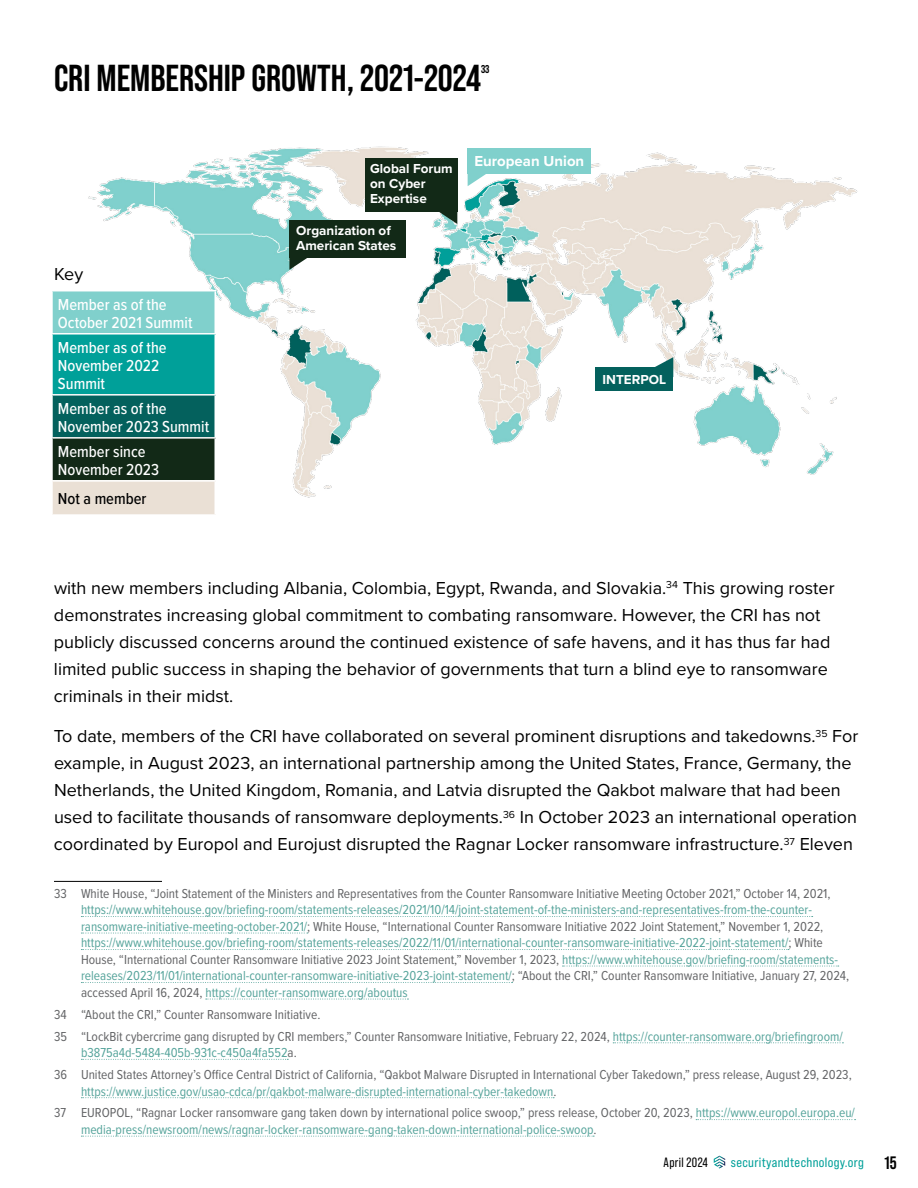
<style>
.page{position:relative;width:918px;height:1188px;background:#fff}
.page>*{position:absolute;margin:0;border:0;box-sizing:border-box;transform-origin:0 0}
.t1{font:700 37.5px "Bebas Neue Pro";color:#000}
.t2{font:18px/27px "Proxima Nova";color:#000}
.t3{font:500 16.5px/18px "Proxima Nova Cond";color:#fff}
.t4{font:500 16.5px "Proxima Nova Cond";color:#000}
.t5{font:700 15px "Proxima Nova";color:#fff}
.t6{font:13.5px/16.5px "Proxima Nova Cond";color:#56a49b}
.t7{font:13.5px/21.9px "Proxima Nova Cond";color:#636466}
.t8{font:700 13.5px/15px "Proxima Nova";color:#fff}
.t9{font:13.5px "Bebas Neue Pro Sm E Rg";letter-spacing:.025em;color:#00a099}
.t10{font:13.5px "Bebas Neue Pro";letter-spacing:.025em;color:#000}
.t11{font:700 11.4px "Bebas Neue Pro";color:#000}
.s1{color:#636466}
.s2{color:#56a49b}
.s3{font-family:"Bebas Neue Pro";font-weight:700;font-size:18px;color:#000}
</style>
<div class="page">
<svg style="left:714px;top:1156px;width:11px;height:12px"></svg>
<hr style="left:54px;top:881px;width:108px;height:1px;background:#000">
<svg style="left:81px;top:916px;width:732px;height:1px"></svg>
<svg style="left:81px;top:933px;width:227px;height:1px"></svg>
<svg style="left:81px;top:949px;width:708px;height:1px"></svg>
<svg style="left:563px;top:966px;width:276px;height:1px"></svg>
<svg style="left:81px;top:982px;width:432px;height:1px"></svg>
<svg style="left:206px;top:999px;width:202px;height:1px"></svg>
<svg style="left:613px;top:1042px;width:230px;height:1px"></svg>
<svg style="left:81px;top:1059px;width:207px;height:1px"></svg>
<svg style="left:81px;top:1097px;width:473px;height:1px"></svg>
<svg style="left:696px;top:1119px;width:160px;height:1px"></svg>
<svg style="left:81px;top:1136px;width:513px;height:1px"></svg>
<img style="left:88px;top:146px;width:770px;height:352px">
<div style="left:468px;top:148px;width:123px;height:26px;background:#80d0cc"></div>
<div style="left:289px;top:220px;width:117px;height:37px;background:#122917"></div>
<div style="left:52px;top:291px;width:163px;height:43px;background:#80d0cc"></div>
<div style="left:52px;top:334px;width:163px;height:61px;background:#00a099"></div>
<div style="left:52px;top:395px;width:163px;height:43px;background:#04615d"></div>
<div style="left:52px;top:438px;width:163px;height:43px;background:#122917"></div>
<div style="left:52px;top:481px;width:163px;height:34px;background:#eae0d5"></div>
<hr style="left:51px;top:290px;width:165px;height:1px;background:#fff">
<hr style="left:51px;top:291px;width:2px;height:42px;background:#fff">
<hr style="left:214px;top:291px;width:2px;height:42px;background:#fff">
<hr style="left:51px;top:333px;width:165px;height:2px;background:#fff">
<hr style="left:51px;top:335px;width:2px;height:59px;background:#fff">
<hr style="left:214px;top:335px;width:2px;height:59px;background:#fff">
<hr style="left:51px;top:394px;width:165px;height:2px;background:#fff">
<hr style="left:51px;top:396px;width:2px;height:41px;background:#fff">
<hr style="left:214px;top:396px;width:2px;height:41px;background:#fff">
<hr style="left:51px;top:437px;width:165px;height:2px;background:#fff">
<hr style="left:51px;top:439px;width:2px;height:41px;background:#fff">
<hr style="left:214px;top:439px;width:2px;height:41px;background:#fff">
<hr style="left:51px;top:480px;width:165px;height:2px;background:#fff">
<hr style="left:51px;top:482px;width:2px;height:32px;background:#fff">
<hr style="left:214px;top:482px;width:2px;height:32px;background:#fff">
<hr style="left:51px;top:514px;width:165px;height:2px;background:#fff">
<svg style="left:468px;top:174px;width:18px;height:12px"></svg>
<svg style="left:289px;top:257px;width:19px;height:13px"></svg>
<div style="left:595px;top:367px;width:78px;height:23px;background:#04615d"></div>
<div style="left:365px;top:158px;width:92px;height:54px;background:#122917"></div>
<svg style="left:655px;top:357px;width:18px;height:10px"></svg>
<svg style="left:439px;top:212px;width:18px;height:12px"></svg>
<h1 class="t1" style="left:54px;top:57px;width:429px">CRI MEMBERSHIP GROWTH, 2021-2024</h1>
<p class="t11" style="left:481px;top:63px;width:10px">33</p>
<h2 class="t2" style="left:54px;top:260px;width:31px">Key</h2>
<p class="t3" style="left:58px;top:295px;width:136px">Member as of the<br>October 2021 Summit</p>
<p class="t3" style="left:58px;top:338px;width:110px">Member as of the<br>November 2022<br>Summit</p>
<p class="t3" style="left:58px;top:399px;width:153px">Member as of the<br>November 2023 Summit</p>
<p class="t3" style="left:58px;top:442px;width:103px">Member since<br>November 2023</p>
<p class="t4" style="left:58px;top:487px;width:90px">Not a member</p>
<p class="t8" style="left:370px;top:160px;width:84px">Global Forum on Cyber<br>Expertise</p>
<p class="t8" style="left:296px;top:223px;width:102px">Organization of<br>American States</p>
<p class="t5" style="left:474px;top:150px;width:111px">European Union</p>
<p class="t8" style="left:602px;top:372px;width:65px">INTERPOL</p>
<p class="t2" style="left:54px;top:574px;width:782px">with new members including Albania, Colombia, Egypt, Rwanda, and Slovakia.<sup>34</sup> This growing roster demonstrates increasing global commitment to combating ransomware. However, the CRI has not publicly discussed concerns around the continued existence of safe havens, and it has thus far had limited public success in shaping the behavior of governments that turn a blind eye to ransomware criminals in their midst.</p>
<p class="t2" style="left:54px;top:722px;width:806px">To date, members of the CRI have collaborated on several prominent disruptions and takedowns.<sup>35</sup> For example, in August 2023, an international partnership among the United States, France, Germany, the Netherlands, the United Kingdom, Romania, and Latvia disrupted the Qakbot malware that had been used to facilitate thousands of ransomware deployments.<sup>36</sup> In October 2023 an international operation coordinated by Europol and Eurojust disrupted the Ragnar Locker ransomware infrastructure. <sup>37</sup> Eleven</p>
<p class="t7" style="left:54px;top:882px;width:778px">33 White House, “Joint Statement of the Ministers and Representatives from the Counter Ransomware Initiative Meeting October 2021,” October 14, 2021,</p>
<p class="t6" style="left:81px;top:901px;width:770px">https://www.whitehouse.gov/briefing-room/statements-releases/2021/10/14/joint-statement-of-the-ministers-and-representatives-from-the-counter&shy;ransomware-initiative-meeting-october-2021/<span class="s1">; White House, “International Counter Ransomware Initiative 2022 Joint Statement,” November 1, 2022, </span>https://www.whitehouse.gov/briefing-room/statements-releases/2022/11/01/international-counter-ransomware-initiative-2022-joint-statement/<span class="s1">; White House, “International Counter Ransomware Initiative 2023 Joint Statement,” November 1, 2023,</span> https://www.whitehouse.gov/briefing-room/statements&shy;releases/2023/11/01/international-counter-ransomware-initiative-2023-joint-statement/<span class="s1">; “About the CRI,” Counter Ransomware Initiative, January 27, 2024, accessed April 16, 2024,</span> https://counter-ransomware.org/aboutus</p>
<p class="t7" style="left:54px;top:1003px;width:790px">34 “About the CRI,” Counter Ransomware Initiative.<br>35 “LockBit cybercrime gang disrupted by CRI members,” Counter Ransomware Initiative, February 22, 2024, <span class="s2">https://counter-ransomware.org/briefingroom/</span></p>
<p class="t7" style="left:54px;top:1041px;width:799px;text-indent:27px"><span class="s2">b3875a4d-5484-405b-931c-c450a4fa552</span>a.<br>36 United States Attorney’s Office Central District of California, “Qakbot Malware Disrupted in International Cyber Takedown,” press release, August 29, 2023,</p>
<p class="t6" style="left:54px;top:1080px;width:802px;line-height:21.9px;text-indent:27px">https://www.justice.gov/usao-cdca/pr/qakbot-malware-disrupted-international-cyber-takedown<span class="s1">.<br>37 EUROPOL, “Ragnar Locker ransomware gang taken down by international police swoop,” press release, October 20, 2023,</span> https://www.europol.europa.eu/</p>
<p class="t6" style="left:81px;top:1121px;width:517px">media-press/newsroom/news/ragnar-locker-ransomware-gang-taken-down-international-police-swoop<span class="s1">.</span></p>
<p class="t10" style="left:664px;top:1155px;width:46px">April 2024</p>
<p class="t9" style="left:731px;top:1154px;width:167px">securityandtechnology.org <span class="s3">15</span></p>
</div>
